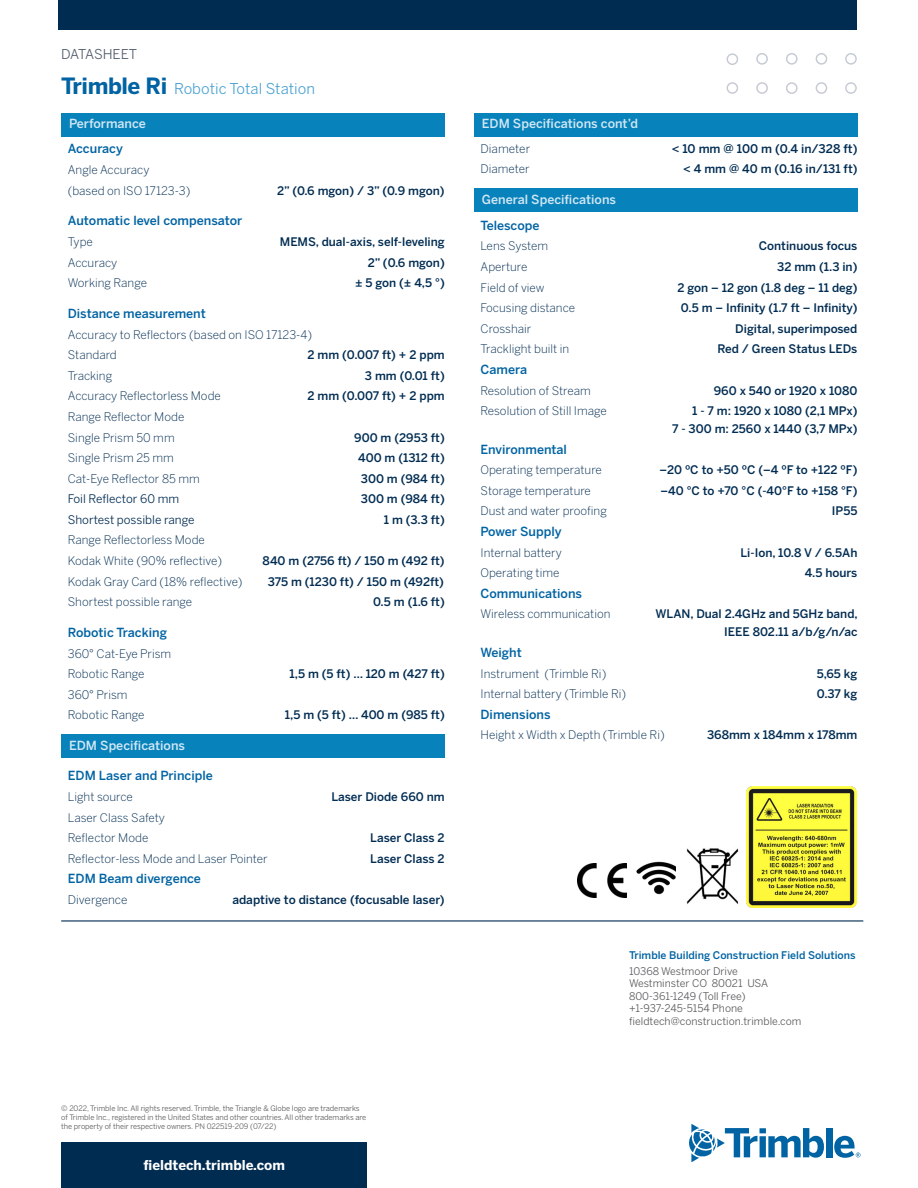
<style>
.page{position:relative;width:918px;height:1188px;background:#fff}
.page>*{position:absolute;margin:0;border:0;box-sizing:border-box;transform-origin:0 0}
.t1{font:700 22.35px "Benton Sans";letter-spacing:-.02em;color:#0063a3}
.t2{font:14.85px "Benton Sans";color:#4da2d3}
.t3{font:700 13.5px "Benton Sans";color:#fff}
.t4{font:13.5px "Benton Sans";letter-spacing:-.01em;color:#505c6b}
.t5{font:500 12.45px "Benton Sans";color:#0063a3}
.t6{font:500 12.45px "Benton Sans";color:#d2e8f5}
.t7{font:500 11.85px "Benton Sans";color:#002c52}
.t8{font:300 11.85px "Benton Sans";color:#002c52}
.t9{font:300 11.7px/20.5px "Benton Sans";color:#002c52}
.t10{font:500 11.7px/18px "Benton Sans";color:#002c52;text-align:right}
.t11{font:11.7px "Benton Sans";color:#002c52}
.t12{font:10.5px/12.6px "Benton Sans";color:#58595b}
.t13{font:500 10.5px "Benton Sans";color:#0063a3}
.t14{font:7.5px/9px "Benton Sans";letter-spacing:-.01em;color:#58595b}
</style>
<div class="page">
<div style="left:58px;top:0;width:799px;height:30px;background:#002c52"></div>
<div style="left:845px;top:82px;width:12px;height:12px;border:1px solid #c5cad3;border-radius:50%"></div>
<div style="left:845px;top:53px;width:12px;height:12px;border:1px solid #c5cad3;border-radius:50%"></div>
<div style="left:816px;top:82px;width:11px;height:12px;border:1px solid #c5cad3;border-radius:50%"></div>
<div style="left:816px;top:53px;width:11px;height:12px;border:1px solid #c5cad3;border-radius:50%"></div>
<div style="left:786px;top:82px;width:12px;height:12px;border:1px solid #c5cad3;border-radius:50%"></div>
<div style="left:786px;top:53px;width:12px;height:12px;border:1px solid #c5cad3;border-radius:50%"></div>
<div style="left:756px;top:82px;width:12px;height:12px;border:1px solid #c5cad3;border-radius:50%"></div>
<div style="left:756px;top:53px;width:12px;height:12px;border:1px solid #c5cad3;border-radius:50%"></div>
<div style="left:727px;top:82px;width:11px;height:12px;border:1px solid #c5cad3;border-radius:50%"></div>
<div style="left:727px;top:53px;width:11px;height:12px;border:1px solid #c5cad3;border-radius:50%"></div>
<div style="left:826px;top:1128px;width:6px;height:29px;background:#0063a3"></div>
<svg style="left:834px;top:1136px;width:27px;height:22px"></svg>
<svg style="left:689px;top:1124px;width:135px;height:38px"></svg>
<hr style="left:61px;top:920px;width:802px;height:2px;background:#002c52">
<div style="left:61px;top:113px;width:384px;height:23px;background:#0882bb"></div>
<div style="left:61px;top:735px;width:384px;height:23px;background:#0882bb"></div>
<div style="left:474px;top:113px;width:383px;height:23px;background:#0882bb"></div>
<div style="left:474px;top:188px;width:383px;height:24px;background:#0882bb"></div>
<img style="left:577px;top:863px;width:49px;height:35px">
<img style="left:636px;top:861px;width:40px;height:34px">
<img style="left:686px;top:848px;width:53px;height:56px">
<img style="left:746px;top:786px;width:111px;height:121px">
<div style="left:61px;top:1143px;width:306px;height:45px;background:#002c52"></div>
<p class="t4" style="left:61px;top:45px;width:78px">DATASHEET</p>
<h1 class="t1" style="left:61px;top:69px;width:108px">Trimble Ri</h1>
<p class="t2" style="left:174px;top:78px;width:142px">Robotic Total Station</p>
<p class="t6" style="left:69px;top:114px;width:78px">Performance</p>
<p class="t5" style="left:68px;top:140px;width:57px">Accuracy</p>
<p class="t9" style="left:68px;top:159px;width:124px">Angle Accuracy<br>(based on ISO 17123-3)</p>
<p class="t10" style="left:277px;top:181px;width:169px">2” (0.6 mgon) / 3” (0.9 mgon)</p>
<p class="t5" style="left:68px;top:212px;width:176px">Automatic level compensator</p>
<p class="t9" style="left:68px;top:231px;width:27px">Type</p>
<p class="t10" style="left:280px;top:232px;width:166px">MEMS, dual-axis, self-leveling</p>
<p class="t9" style="left:68px;top:251px;width:51px">Accuracy</p>
<p class="t10" style="left:368px;top:253px;width:78px">2” (0.6 mgon)</p>
<p class="t9" style="left:68px;top:272px;width:81px">Working Range</p>
<p class="t10" style="left:355px;top:273px;width:91px">± 5 gon (± 4,5 °)</p>
<p class="t5" style="left:68px;top:305px;width:140px">Distance measurement</p>
<p class="t9" style="left:68px;top:323px;width:246px">Accuracy to Reflectors (based on ISO 17123-4)<br>Standard</p>
<p class="t10" style="left:307px;top:345px;width:139px">2 mm (0.007 ft) + 2 ppm</p>
<p class="t9" style="left:68px;top:365px;width:46px">Tracking</p>
<p class="t10" style="left:365px;top:366px;width:81px">3 mm (0.01 ft)</p>
<p class="t9" style="left:68px;top:385px;width:155px">Accuracy Reflectorless Mode</p>
<p class="t10" style="left:307px;top:387px;width:139px">2 mm (0.007 ft) + 2 ppm</p>
<p class="t9" style="left:68px;top:406px;width:118px">Range Reflector Mode<br>Single Prism 50 mm</p>
<p class="t10" style="left:354px;top:428px;width:92px">900 m (2953 ft)</p>
<p class="t9" style="left:68px;top:447px;width:108px">Single Prism 25 mm</p>
<p class="t10" style="left:358px;top:448px;width:88px">400 m (1312 ft)</p>
<p class="t9" style="left:68px;top:468px;width:134px">Cat-Eye Reflector 85 mm</p>
<p class="t10" style="left:361px;top:469px;width:85px">300 m (984 ft)</p>
<p class="t11" style="left:68px;top:491px;width:113px">Foil Reflector 60 mm</p>
<p class="t10" style="left:361px;top:490px;width:85px">300 m (984 ft)</p>
<p class="t11" style="left:68px;top:511px;width:128px">Shortest possible range</p>
<p class="t10" style="left:384px;top:510px;width:62px">1 m (3.3 ft)</p>
<p class="t9" style="left:68px;top:529px;width:156px">Range Reflectorless Mode<br>Kodak White (90% reflective)</p>
<p class="t10" style="left:263px;top:551px;width:184px">840 m (2756 ft) / 150 m (492 ft)</p>
<p class="t9" style="left:68px;top:570px;width:176px">Kodak Gray Card (18% reflective)</p>
<p class="t10" style="left:268px;top:572px;width:178px">375 m (1230 ft) / 150 m (492ft)</p>
<p class="t9" style="left:68px;top:591px;width:126px">Shortest possible range</p>
<p class="t10" style="left:373px;top:592px;width:73px">0.5 m (1.6 ft)</p>
<p class="t5" style="left:68px;top:624px;width:101px">Robotic Tracking</p>
<p class="t9" style="left:68px;top:642px;width:105px">360° Cat-Eye Prism<br>Robotic Range</p>
<p class="t10" style="left:290px;top:665px;width:157px">1,5 m (5 ft) … 120 m (427 ft)</p>
<p class="t9" style="left:68px;top:684px;width:78px">360° Prism<br>Robotic Range</p>
<p class="t6" style="left:69px;top:736px;width:118px">EDM Specifications</p>
<p class="t10" style="left:285px;top:706px;width:161px">1,5 m (5 ft) … 400 m (985 ft)</p>
<p class="t5" style="left:68px;top:767px;width:147px">EDM Laser and Principle</p>
<p class="t9" style="left:68px;top:786px;width:67px">Light source</p>
<p class="t10" style="left:331px;top:787px;width:115px">Laser Diode 660 nm</p>
<p class="t9" style="left:68px;top:806px;width:99px">Laser Class Safety<br>Reflector Mode</p>
<p class="t10" style="left:370px;top:828px;width:76px">Laser Class 2</p>
<p class="t9" style="left:68px;top:847px;width:201px">Reflector-less Mode and Laser Pointer</p>
<p class="t10" style="left:370px;top:849px;width:76px">Laser Class 2</p>
<p class="t5" style="left:68px;top:870px;width:135px">EDM Beam divergence</p>
<p class="t8" style="left:68px;top:891px;width:61px">Divergence</p>
<p class="t7" style="left:232px;top:891px;width:214px">adaptive to distance (focusable laser)</p>
<p class="t14" style="left:61px;top:1103px;width:307px">© 2022, Trimble Inc. All rights reserved. Trimble, the Triangle &amp; Globe logo are trademarks of Trimble Inc., registered in the United States and other countries. All other trademarks are the property of their respective owners. PN 022519-209 (07/22)</p>
<p class="t3" style="left:143px;top:1155px;width:143px">fieldtech.trimble.com</p>
<p class="t6" style="left:482px;top:115px;width:158px">EDM Specifications cont’d</p>
<p class="t8" style="left:481px;top:140px;width:51px">Diameter</p>
<p class="t7" style="left:672px;top:140px;width:187px">&lt; 10 mm @ 100 m (0.4 in/328 ft)</p>
<p class="t9" style="left:481px;top:158px;width:51px">Diameter</p>
<p class="t10" style="left:683px;top:160px;width:176px">&lt; 4 mm @ 40 m (0.16 in/131 ft)</p>
<p class="t6" style="left:482px;top:190px;width:136px">General Specifications</p>
<p class="t5" style="left:481px;top:216px;width:60px">Telescope</p>
<p class="t9" style="left:481px;top:235px;width:69px">Lens System</p>
<p class="t10" style="left:759px;top:237px;width:100px">Continuous focus</p>
<p class="t9" style="left:481px;top:256px;width:48px">Aperture</p>
<p class="t10" style="left:777px;top:257px;width:82px">32 mm (1.3 in)</p>
<p class="t9" style="left:481px;top:276px;width:66px">Field of view</p>
<p class="t10" style="left:677px;top:278px;width:182px">2 gon – 12 gon (1.8 deg – 11 deg)</p>
<p class="t9" style="left:481px;top:297px;width:96px">Focusing distance</p>
<p class="t10" style="left:681px;top:298px;width:178px">0.5 m – Infinity (1.7 ft – Infinity)</p>
<p class="t9" style="left:481px;top:318px;width:52px">Crosshair</p>
<p class="t10" style="left:735px;top:319px;width:124px">Digital, superimposed</p>
<p class="t9" style="left:481px;top:338px;width:90px">Tracklight built in</p>
<p class="t10" style="left:717px;top:340px;width:142px">Red / Green Status LEDs</p>
<p class="t5" style="left:481px;top:360px;width:48px">Camera</p>
<p class="t9" style="left:481px;top:379px;width:112px">Resolution of Stream</p>
<p class="t10" style="left:714px;top:381px;width:145px">960 x 540 or 1920 x 1080</p>
<p class="t9" style="left:481px;top:400px;width:128px">Resolution of Still Image</p>
<p class="t10" style="left:672px;top:401px;width:187px">1 - 7 m: 1920 x 1080 (2,1 MPx)<br>7 - 300 m: 2560 x 1440 (3,7 MPx)</p>
<p class="t5" style="left:481px;top:440px;width:88px">Environmental</p>
<p class="t9" style="left:481px;top:459px;width:123px">Operating temperature</p>
<p class="t10" style="left:659px;top:460px;width:200px">–20 ºC to +50 ºC (–4 ºF to +122 ºF)</p>
<p class="t9" style="left:481px;top:480px;width:112px">Storage temperature</p>
<p class="t10" style="left:661px;top:481px;width:198px">–40 °C to +70 °C (-40°F to +158 °F)</p>
<p class="t9" style="left:481px;top:500px;width:128px">Dust and water proofing</p>
<p class="t10" style="left:832px;top:502px;width:27px">IP55</p>
<p class="t5" style="left:481px;top:522px;width:83px">Power Supply</p>
<p class="t9" style="left:481px;top:541px;width:83px">Internal battery</p>
<p class="t10" style="left:741px;top:543px;width:118px">Li-Ion, 10.8 V / 6.5Ah</p>
<p class="t9" style="left:481px;top:562px;width:80px">Operating time</p>
<p class="t10" style="left:805px;top:563px;width:54px">4.5 hours</p>
<p class="t5" style="left:481px;top:584px;width:103px">Communications</p>
<p class="t9" style="left:481px;top:603px;width:131px">Wireless communication</p>
<p class="t10" style="left:655px;top:605px;width:204px">WLAN, Dual 2.4GHz and 5GHz band,<br>IEEE 802.11 a/b/g/n/ac</p>
<p class="t5" style="left:481px;top:643px;width:43px">Weight</p>
<p class="t9" style="left:481px;top:662px;width:127px">Instrument (Trimble Ri)</p>
<p class="t10" style="left:817px;top:664px;width:42px">5,65 kg</p>
<p class="t9" style="left:481px;top:683px;width:147px">Internal battery (Trimble Ri)</p>
<p class="t10" style="left:817px;top:684px;width:42px">0.37 kg</p>
<p class="t5" style="left:481px;top:705px;width:72px">Dimensions</p>
<p class="t9" style="left:481px;top:724px;width:186px">Height x Width x Depth (Trimble Ri)</p>
<p class="t10" style="left:707px;top:725px;width:152px">368mm x 184mm x 178mm</p>
<p class="t13" style="left:629px;top:947px;width:228px">Trimble Building Construction Field Solutions</p>
<p class="t12" style="left:629px;top:964px;width:174px">10368 Westmoor Drive<br>Westminster CO 80021 USA<br>800-361-1249 (Toll Free) +1-937-245-5154 Phone fieldtech@construction.trimble.com</p>
</div>
